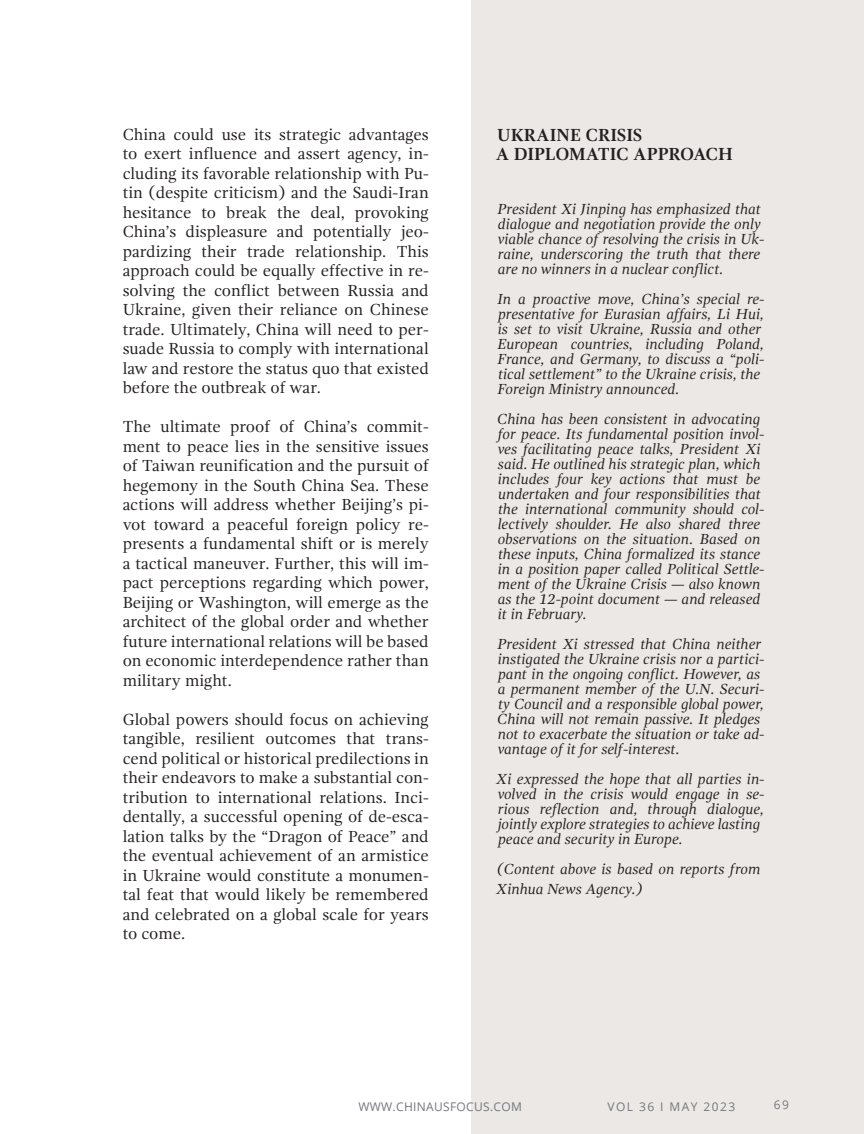
<style>
.page{position:relative;width:864px;height:1134px;background:#fff}
.page>*{position:absolute;margin:0;border:0;box-sizing:border-box;transform-origin:0 0}
.t1{font:700 18px "Gandhi Serif";letter-spacing:-.01em;color:#231f20}
.t2{font:16.5px/19.5px "Gandhi Serif";letter-spacing:-.005em;color:#231f20;text-align:justify}
.t3{font:italic 15px/15px "Gandhi Serif";color:#231f20}
.t4{font:12px "Open Sans";letter-spacing:.025em;color:#74777d}
.t5{font:12px "Open Sans";letter-spacing:.12em;color:#74777d}
</style>
<div class="page">
<div style="left:472px;top:0;width:392px;height:1134px;background:#ebe8e6"></div>
<p class="t2" style="left:123px;top:125px;width:308px">China could use its strategic advantages to exert influence and assert agency, in&shy;cluding its favorable relationship with Pu&shy;tin (despite criticism) and the Saudi-Iran hesitance to break the deal, provoking China’s displeasure and potentially jeo&shy;pardizing their trade relationship. This approach could be equally effective in re&shy;solving the conflict between Russia and Ukraine, given their reliance on Chinese trade. Ultimately, China will need to per&shy;suade Russia to comply with international law and restore the status quo that existed before the outbreak of war.</p>
<p class="t2" style="left:123px;top:417px;width:308px">The ultimate proof of China’s commit&shy;ment to peace lies in the sensitive issues of Taiwan reunification and the pursuit of hegemony in the South China Sea. These actions will address whether Beijing’s pi&shy;vot toward a peaceful foreign policy re&shy;presents a fundamental shift or is merely a tactical maneuver. Further, this will im&shy;pact perceptions regarding which power, Beijing or Washington, will emerge as the architect of the global order and whether future international relations will be based on economic interdependence rather than military might.</p>
<p class="t2" style="left:123px;top:710px;width:308px">Global powers should focus on achieving tangible, resilient outcomes that trans&shy;cend political or historical predilections in their endeavors to make a substantial con&shy;tribution to international relations. Inci&shy;dentally, a successful opening of de-esca&shy;lation talks by the “Dragon of Peace” and the eventual achievement of an armistice in Ukraine would constitute a monumen&shy;tal feat that would likely be remembered and celebrated on a global scale for years to come.</p>
<p class="t1" style="left:497px;top:125px;width:147px">UKRAINE CRISIS</p>
<p class="t1" style="left:496px;top:144px;width:239px">A DIPLOMATIC APPROACH</p>
<p class="t3" style="left:497px;top:202px;width:269px">President Xi Jinping has emphasized that dialogue and negotiation provide the only viable chance of resolving the crisis in Uk&shy;raine, underscoring the truth that there are no winners in a nuclear conflict.</p>
<p class="t3" style="left:497px;top:292px;width:269px">In a proactive move, China’s special re&shy;presentative for Eurasian affairs, Li Hui, is set to visit Ukraine, Russia and other European countries, including Poland, France, and Germany, to discuss a “poli&shy;tical settlement” to the Ukraine crisis, the Foreign Ministry announced.</p>
<p class="t3" style="left:497px;top:412px;width:269px">China has been consistent in advocating for peace. Its fundamental position invol&shy;ves facilitating peace talks, President Xi said. He outlined his strategic plan, which includes four key actions that must be undertaken and four responsibilities that the international community should col&shy;lectively shoulder. He also shared three observations on the situation. Based on these inputs, China formalized its stance in a position paper called Political Settle&shy;ment of the Ukraine Crisis — also known as the 12-point document — and released it in February.</p>
<p class="t3" style="left:497px;top:637px;width:269px">President Xi stressed that China neither instigated the Ukraine crisis nor a partici&shy;pant in the ongoing conflict. However, as a permanent member of the U.N. Securi&shy;ty Council and a responsible global power, China will not remain passive. It pledges not to exacerbate the situation or take ad&shy;vantage of it for self-interest.</p>
<p class="t3" style="left:496px;top:772px;width:270px">Xi expressed the hope that all parties in&shy;volved in the crisis would engage in se&shy;rious reflection and, through dialogue, jointly explore strategies to achieve lasting peace and security in Europe.</p>
<p class="t3" style="left:496px;top:860px;width:266px;line-height:19.5px">(Content above is based on reports from<br>Xinhua News Agency.)</p>
<p class="t4" style="left:358px;top:1098px;width:165px">WWW.CHINAUSFOCUS.COM</p>
<p class="t5" style="left:607px;top:1099px;width:129px">VOL 36 I MAY 2023</p>
<p class="t4" style="left:774px;top:1096px;width:17px">69</p>
</div>
